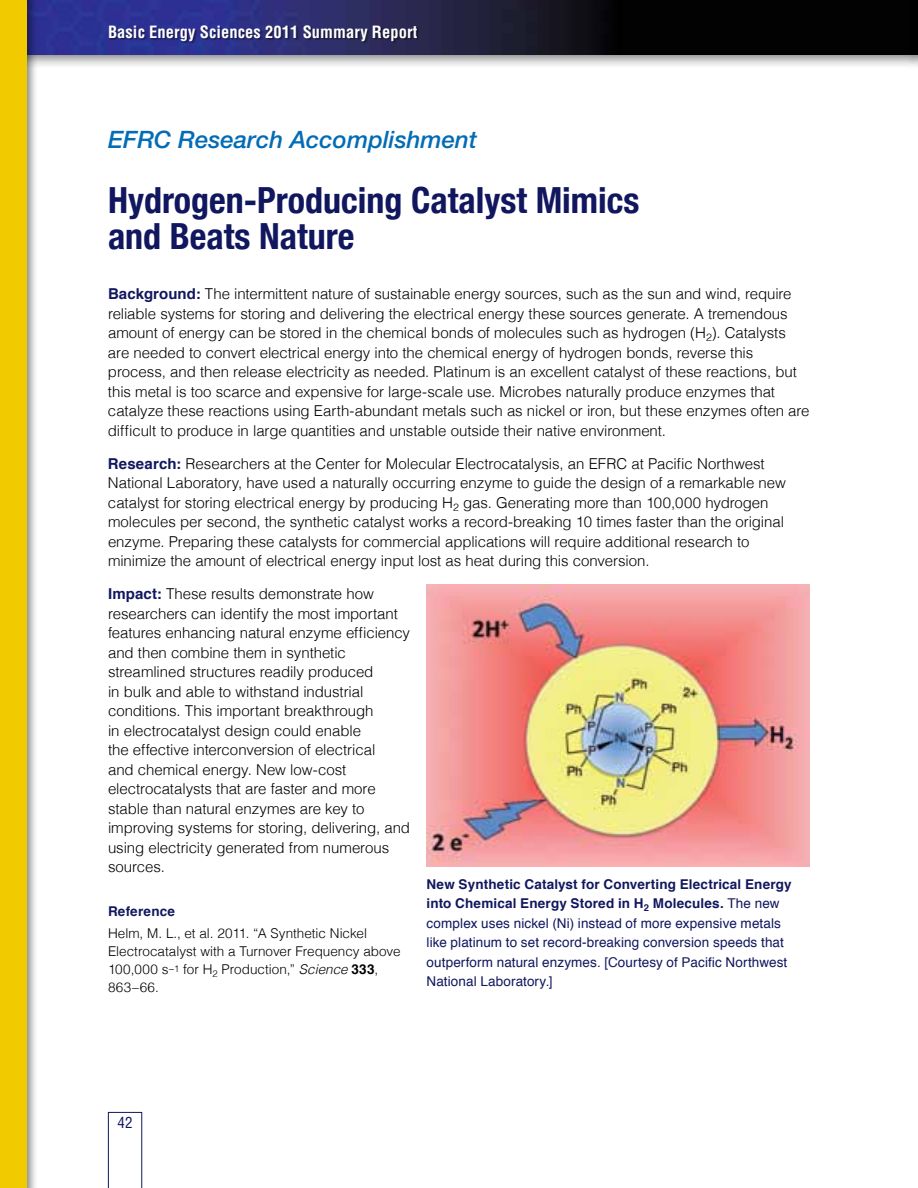
<style>
.page{position:relative;width:918px;height:1188px;background:#fff}
.page>*{position:absolute;margin:0;border:0;box-sizing:border-box;transform-origin:0 0}
.t1{font:700 condensed 36px/36px "Helvetica Neue";color:#11175e}
.t2{font:italic 500 24px "Helvetica Neue";color:#036cb6}
.t3{font:700 condensed 16.5px "Helvetica";letter-spacing:.005em;color:#fff}
.t4{font:300 15px/19.5px "Helvetica";letter-spacing:-.005em;color:#000}
.t5{font:condensed 15px "Helvetica";color:#11175e}
.t6{font:13.5px/19.5px "Helvetica";letter-spacing:.005em;color:#11175e}
.t7{font:300 13.5px/18px "Helvetica";color:#000}
.t8{font:700 13.5px "Helvetica";letter-spacing:.015em;color:#11175e}
.s1{font-weight:700;color:#11175e}
.s2{font-style:italic}
.s3{font-weight:700}
</style>
<div class="page">
<div style="left:0;top:0;width:918px;height:70px;background:#000;opacity:.56"></div>
<div style="left:0;top:0;width:39px;height:1188px;background:#000;opacity:.49"></div>
<div style="left:0;top:0;width:27px;height:1188px;background:#f1cb00"></div>
<div style="left:109px;top:26px;width:309px;height:18px;background:#000;opacity:.49"></div>
<svg style="left:108px;top:1112px;width:34px;height:76px"></svg>
<img style="left:427px;top:584px;width:383px;height:282px">
<p class="t3" style="left:108px;top:22px;width:311px">Basic Energy Sciences 2011 Summary Report</p>
<h2 class="t2" style="left:108px;top:126px;width:370px">EFRC Research Accomplishment</h2>
<h1 class="t1" style="left:108px;top:182px;width:533px">Hydrogen-Producing Catalyst Mimics and Beats Nature</h1>
<p class="t4" style="left:108px;top:284px;width:703px"><span class="s1">Background:</span> The intermittent nature of sustainable energy sources, such as the sun and wind, require reliable systems for storing and delivering the electrical energy these sources generate. A tremendous amount of energy can be stored in the chemical bonds of molecules such as hydrogen (H<sub>2</sub>). Catalysts are needed to convert electrical energy into the chemical energy of hydrogen bonds, reverse this process, and then release electricity as needed. Platinum is an excellent catalyst of these reactions, but this metal is too scarce and expensive for large-scale use. Microbes naturally produce enzymes that catalyze these reactions using Earth-abundant metals such as nickel or iron, but these enzymes often are difficult to produce in large quantities and unstable outside their native environment.</p>
<p class="t4" style="left:108px;top:454px;width:679px"><span class="s1">Research:</span> Researchers at the Center for Molecular Electrocatalysis, an EFRC at Pacific Northwest National Laboratory, have used a naturally occurring enzyme to guide the design of a remarkable new catalyst for storing electrical energy by producing H<sub>2</sub> gas. Generating more than 100,000 hydrogen molecules per second, the synthetic catalyst works a record-breaking 10 times faster than the original enzyme. Preparing these catalysts for commercial applications will require additional research to minimize the amount of electrical energy input lost as heat during this conversion.</p>
<p class="t4" style="left:108px;top:584px;width:304px"><span class="s1">Impact:</span> These results demonstrate how researchers can identify the most important features enhancing natural enzyme efficiency and then combine them in synthetic streamlined structures readily produced<br>in bulk and able to withstand industrial conditions. This important breakthrough<br>in electrocatalyst design could enable<br>the effective interconversion of electrical<br>and chemical energy. New low-cost electrocatalysts that are faster and more stable than natural enzymes are key to improving systems for storing, delivering, and using electricity generated from numerous sources.</p>
<p class="t8" style="left:108px;top:902px;width:69px">Reference</p>
<p class="t7" style="left:108px;top:924px;width:294px">Helm, M. L., et al. 2011. “A Synthetic Nickel Electrocatalyst with a Turnover Frequency above 100,000 s<sup>−1</sup> for H<sub>2</sub> Production,” <span class="s2">Science</span> <span class="s3">333</span>, 863–66.</p>
<p class="t6" style="left:427px;top:875px;width:367px"><span class="s3">New Synthetic Catalyst for Converting Electrical Energy into Chemical Energy Stored in H</span><sub>2</sub> <span class="s3">Molecules.</span> The new complex uses nickel (Ni) instead of more expensive metals like platinum to set record-breaking conversion speeds that outperform natural enzymes. [Courtesy of Pacific Northwest National Laboratory.]</p>
<p class="t5" style="left:118px;top:1114px;width:16px">42</p>
</div>
